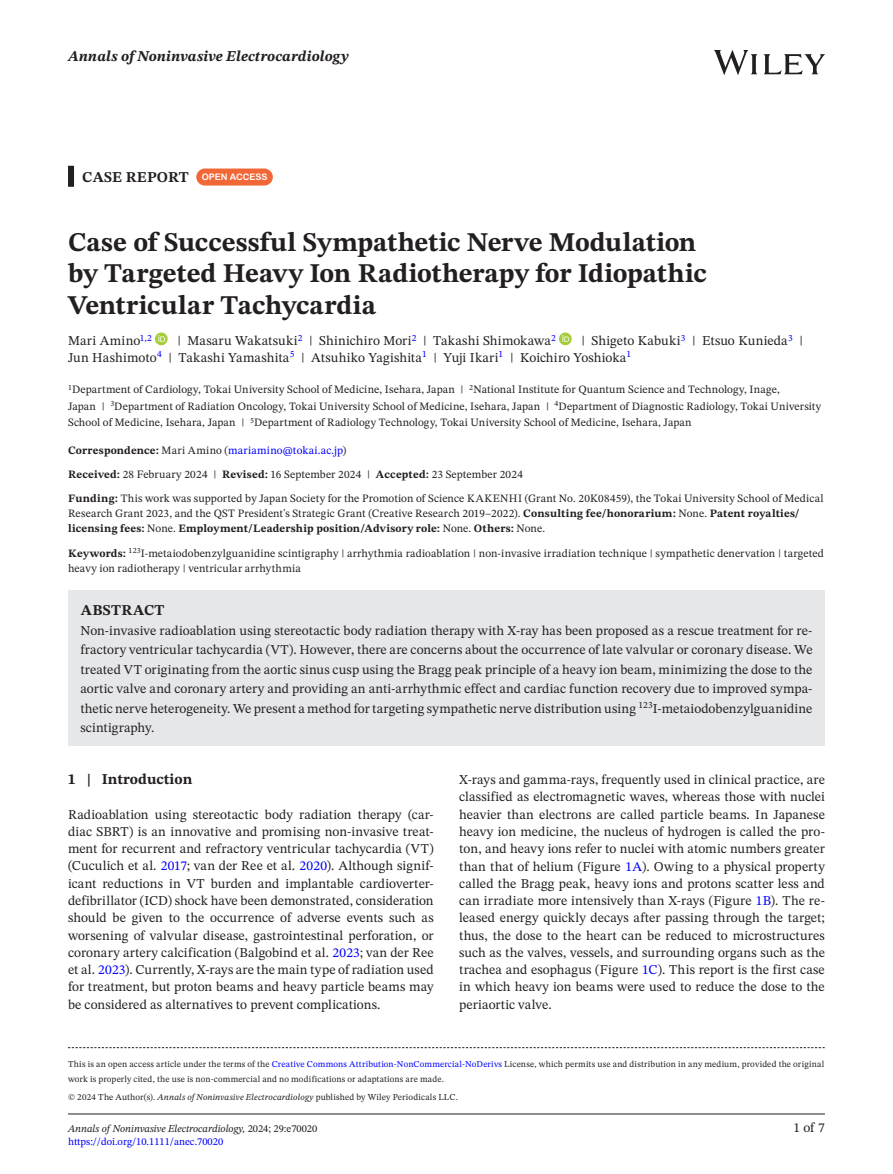
<style>
.page{position:relative;width:893px;height:1174px;background:#fff}
.page>*{position:absolute;margin:0;border:0;box-sizing:border-box;transform-origin:0 0}
.t1{font:700 27px/31.5px "STIX Two Text";color:#231f20}
.t2{font:italic 700 15px "STIX Two Text";letter-spacing:.01em;color:#231f20}
.t3{font:700 15px "STIX Two Text";letter-spacing:.005em;color:#231f20}
.t4{font:700 15px "STIX Two Text";letter-spacing:.025em;color:#231f20}
.t5{font:13.5px/17.2px "STIX Two Text";letter-spacing:.01em;color:#231f20;text-align:justify}
.t6{font:11.25px/16.5px "STIX Two Text";letter-spacing:.01em;color:#231f20}
.t7{font:700 11.25px/15px "STIX Two Text";letter-spacing:.015em;color:#231f20}
.t8{font:italic 10.5px "STIX Two Text";color:#231f20}
.t9{font:10.5px "STIX Two Text";color:#00f}
.t10{font:9px/15px "STIX Two Text";letter-spacing:.02em;color:#231f20}
.s1{font-family:"Arial Rounded MT Bold";font-weight:400;font-size:9px;color:#fff}
.s2{font-weight:700}
.s3{color:#00f}
.s4{font-weight:400}
.s5{font-style:italic}
.s6{font-style:normal}
</style>
<div class="page">
<hr style="left:68px;top:1113px;width:757px;height:1px;background:#231f20">
<img style="left:714px;top:51px;width:111px;height:23px">
<div style="left:68px;top:166px;width:6px;height:21px;background:#231f20"></div>
<div style="left:68px;top:590px;width:757px;height:42px;background:#e6e7e9"></div>
<div style="left:68px;top:609px;width:757px;height:137px;background:#e6e7e9"></div>
<div style="left:196px;top:168px;width:77px;height:17px;background:#f16736;border-radius:9px"></div>
<svg style="left:155px;top:332px;width:13px;height:13px"></svg>
<svg style="left:158px;top:335px;width:7px;height:7px"></svg>
<svg style="left:559px;top:332px;width:13px;height:13px"></svg>
<svg style="left:562px;top:335px;width:7px;height:7px"></svg>
<svg style="left:68px;top:1047px;width:757px;height:1px"></svg>
<p class="t2" style="left:68px;top:46px;width:282px">Annals of Noninvasive Electrocardiology</p>
<p class="t3" style="left:82px;top:166px;width:187px">CASE REPORT <span class="s1">OPEN ACCESS</span></p>
<h1 class="t1" style="left:68px;top:227px;width:640px">Case of Successful Sympathetic Nerve Modulation by Targeted Heavy Ion Radiotherapy for Idiopathic<br>Ventricular Tachycardia</h1>
<p class="t5" style="left:68px;top:332px;width:85px">Mari Amino<sup>1,2</sup></p>
<p class="t5" style="left:177px;top:332px;width:380px">| Masaru Wakatsuki<sup>2</sup> | Shinichiro Mori<sup>2</sup> | Takashi Shimokawa<sup>2</sup></p>
<p class="t5" style="left:68px;top:332px;width:736px;line-height:16.5px;text-indent:513px">| Shigeto Kabuki<sup>3</sup> | Etsuo Kunieda<sup>3</sup> |<br>Jun Hashimoto<sup>4</sup> | Takashi Yamashita<sup>5</sup> | Atsuhiko Yagishita<sup>1</sup> | Yuji Ikari<sup>1</sup> | Koichiro Yoshioka<sup>1</sup></p>
<p class="t6" style="left:68px;top:381px;width:755px"><sup>1</sup>Department of Cardiology, Tokai University School of Medicine, Isehara, Japan | <sup>2</sup>National Institute for Quantum Science and Technology, Inage,<br>Japan | <sup>3</sup>Department of Radiation Oncology, Tokai University School of Medicine, Isehara, Japan | <sup>4</sup>Department of Diagnostic Radiology, Tokai University<br>School of Medicine, Isehara, Japan | <sup>5</sup>Department of Radiology Technology, Tokai University School of Medicine, Isehara, Japan</p>
<p class="t6" style="left:68px;top:438px;width:757px;line-height:24px"><span class="s2">Correspondence:</span> Mari Amino (<span class="s3">mariamino@tokai.ac.jp</span>)<br><span class="s2">Received:</span> 28 February 2024 | <span class="s2">Revised:</span> 16 September 2024 | <span class="s2">Accepted:</span> 23 September 2024<br><span class="s2">Funding:</span> This work was supported by Japan Society for the Promotion of Science KAKENHI (Grant No. 20K08459), the Tokai University School of Medical</p>
<p class="t7" style="left:68px;top:506px;width:733px"><span class="s4">Research Grant 2023, and the QST President's Strategic Grant (Creative Research 2019–2022).</span> Consulting fee/honorarium: <span class="s4">None.</span> Patent royalties/ licensing fees: <span class="s4">None.</span> Employment/Leadership position/Advisory role: <span class="s4">None.</span> Others: <span class="s4">None.</span></p>
<p class="t6" style="left:68px;top:545px;width:757px;line-height:15px"><span class="s2">Keywords:</span> <sup>123</sup>I-metaiodobenzylguanidine scintigraphy | arrhythmia radioablation | non-invasive irradiation technique | sympathetic denervation | targeted heavy ion radiotherapy | ventricular arrhythmia</p>
<p class="t4" style="left:81px;top:599px;width:85px">ABSTRACT</p>
<p class="t5" style="left:80px;top:620px;width:734px;line-height:19.5px">Non-invasive radioablation using stereotactic body radiation therapy with X-ray has been proposed as a rescue treatment for re&shy;fractory ventricular tachycardia (VT). However, there are concerns about the occurrence of late valvular or coronary disease. We treated VT originating from the aortic sinus cusp using the Bragg peak principle of a heavy ion beam, minimizing the dose to the aortic valve and coronary artery and providing an anti-arrhythmic effect and cardiac function recovery due to improved sympa&shy;thetic nerve heterogeneity. We present a method for targeting sympathetic nerve distribution using <sup>123</sup>I-metaiodobenzylguanidine scintigraphy.</p>
<p class="t3" style="left:68px;top:768px;width:126px">1 | Introduction</p>
<p class="t5" style="left:68px;top:805px;width:367px">Radioablation using stereotactic body radiation therapy (car&shy;diac SBRT) is an innovative and promising non-invasive treat&shy;ment for recurrent and refractory ventricular tachycardia (VT) (Cuculich et al. <span class="s3">2017</span>; van der Ree et al. <span class="s3">2020</span>). Although signif&shy;icant reductions in VT burden and implantable cardioverter&shy;defibrillator (ICD) shock have been demonstrated, consideration should be given to the occurrence of adverse events such as worsening of valvular disease, gastrointestinal perforation, or coronary artery calcification (Balgobind et al. <span class="s3">2023</span>; van der Ree et al. <span class="s3">2023</span>). Currently, X-rays are the main type of radiation used for treatment, but proton beams and heavy particle beams may be considered as alternatives to prevent complications.</p>
<p class="t5" style="left:459px;top:771px;width:367px">X-rays and gamma-rays, frequently used in clinical practice, are classified as electromagnetic waves, whereas those with nuclei heavier than electrons are called particle beams. In Japanese heavy ion medicine, the nucleus of hydrogen is called the pro&shy;ton, and heavy ions refer to nuclei with atomic numbers greater than that of helium (Figure <span class="s3">1A</span>). Owing to a physical property called the Bragg peak, heavy ions and protons scatter less and can irradiate more intensively than X-rays (Figure <span class="s3">1B</span>). The re&shy;leased energy quickly decays after passing through the target; thus, the dose to the heart can be reduced to microstructures such as the valves, vessels, and surrounding organs such as the trachea and esophagus (Figure <span class="s3">1C</span>). This report is the first case in which heavy ion beams were used to reduce the dose to the periaortic valve.</p>
<p class="t10" style="left:68px;top:1056px;width:758px">This is an open access article under the terms of the <span class="s3">Creative Commons Attribution-NonCommercial-NoDerivs</span> License, which permits use and distribution in any medium, provided the original work is properly cited, the use is non-commercial and no modifications or adaptations are made.</p>
<p class="t10" style="left:68px;top:1089px;width:391px">© 2024 The Author(s). <span class="s5">Annals of Noninvasive Electrocardiology</span> published by Wiley Periodicals LLC.</p>
<p class="t8" style="left:68px;top:1121px;width:251px">Annals of Noninvasive Electrocardiology, <span class="s6">2024; 29:e70020</span></p>
<p class="t5" style="left:793px;top:1119px;width:33px">1 of 7</p>
<p class="t9" style="left:68px;top:1134px;width:157px">https://doi.org/10.1111/anec.70020</p>
</div>
